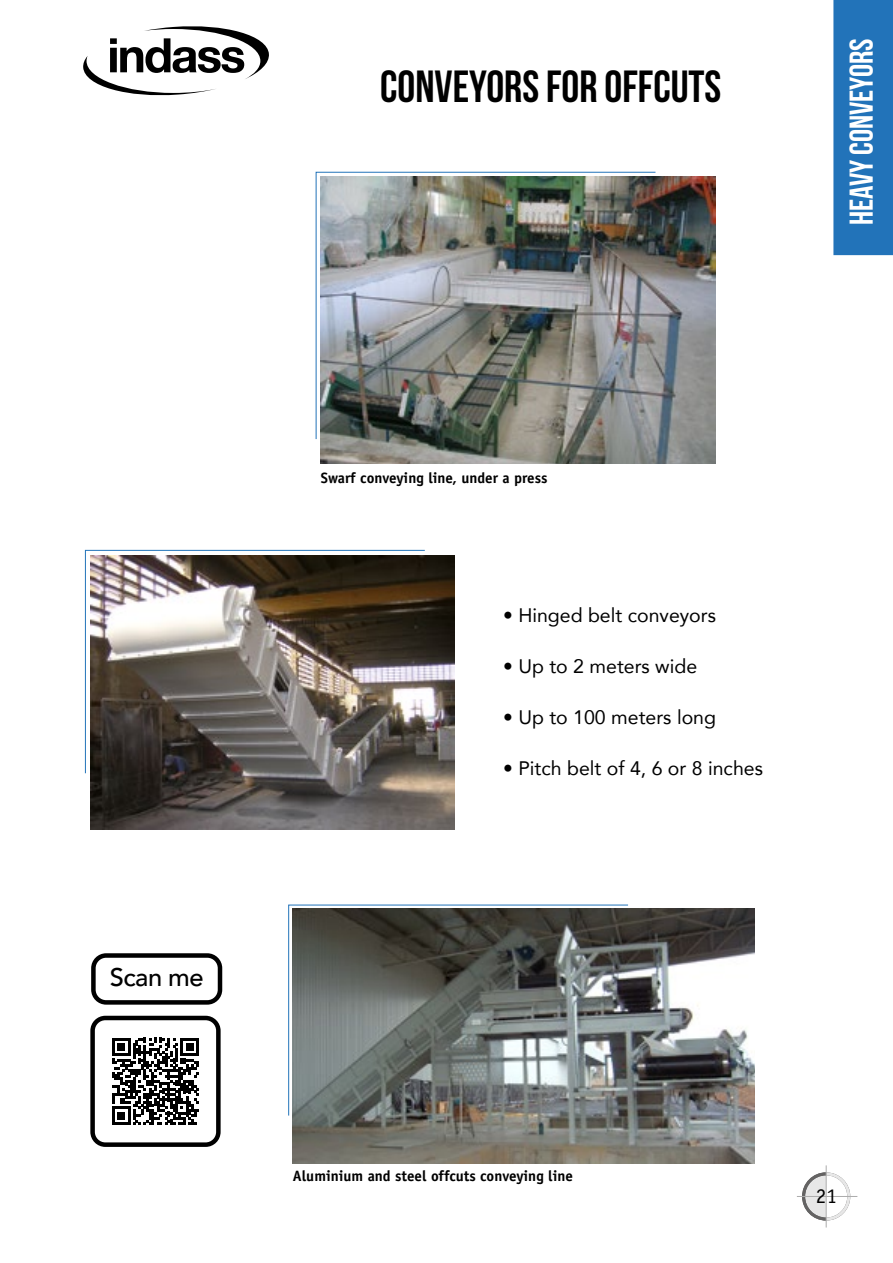
<style>
.page{position:relative;width:893px;height:1263px;background:#fff}
.page>*{position:absolute;margin:0;border:0;box-sizing:border-box;transform-origin:0 0}
.t1{font:45px "Bebas Neue";color:#000}
.t2{font:33px "Bebas Neue";color:#fff}
.t3{font:500 25.5px "Avenir";letter-spacing:-.02em;color:#000}
.t4{font:21px "Officina Sans Std";color:#000}
.t5{font:19.5px "Avenir";color:#000}
.t6{font:700 15px "Officina Sans Std";color:#000}
</style>
<div class="page">
<svg style="left:802px;top:1171px;width:49px;height:51px"></svg>
<hr style="left:826px;top:1165px;width:1px;height:62px;background:#acacac">
<hr style="left:797px;top:1196px;width:60px;height:1px;background:#acacac">
<div style="left:833px;top:0;width:60px;height:255px;background:#2273b9"></div>
<img style="left:90px;top:556px;width:365px;height:273px">
<img style="left:321px;top:177px;width:394px;height:286px">
<img style="left:315px;top:171px;width:341px;height:269px">
<img style="left:85px;top:550px;width:341px;height:224px">
<img style="left:293px;top:908px;width:462px;height:255px">
<svg style="left:288px;top:904px;width:341px;height:212px;background:#696e6b"></svg>
<div style="left:90px;top:1016px;width:131px;height:131px;border:4px solid #000;border-radius:13px"></div>
<div style="left:91px;top:953px;width:131px;height:52px;border:4px solid #000;border-radius:13px"></div>
<svg style="left:112px;top:1038px;width:87px;height:87px"></svg>
<svg style="left:83px;top:26px;width:186px;height:70px"></svg>
<h1 class="t1" style="left:380px;top:61px;width:343px">CONVEYORS FOR OFFCUTS</h1>
<h2 class="t2" style="left:843px;top:225px;width:188px;rotate:-90deg">HEAVY CONVEYORS</h2>
<h3 class="t3" style="left:110px;top:955px;width:95px">Scan me</h3>
<p class="t6" style="left:321px;top:468px;width:228px">Swarf conveying line, under a press</p>
<p class="t5" style="left:503px;top:599px;width:214px">• Hinged belt conveyors</p>
<p class="t5" style="left:503px;top:650px;width:196px">• Up to 2 meters wide</p>
<p class="t5" style="left:503px;top:701px;width:214px">• Up to 100 meters long</p>
<p class="t5" style="left:503px;top:752px;width:261px">• Pitch belt of 4, 6 or 8 inches</p>
<p class="t6" style="left:293px;top:1167px;width:282px">Aluminium and steel offcuts conveying line</p>
<p class="t4" style="left:816px;top:1184px;width:22px">21</p>
</div>
